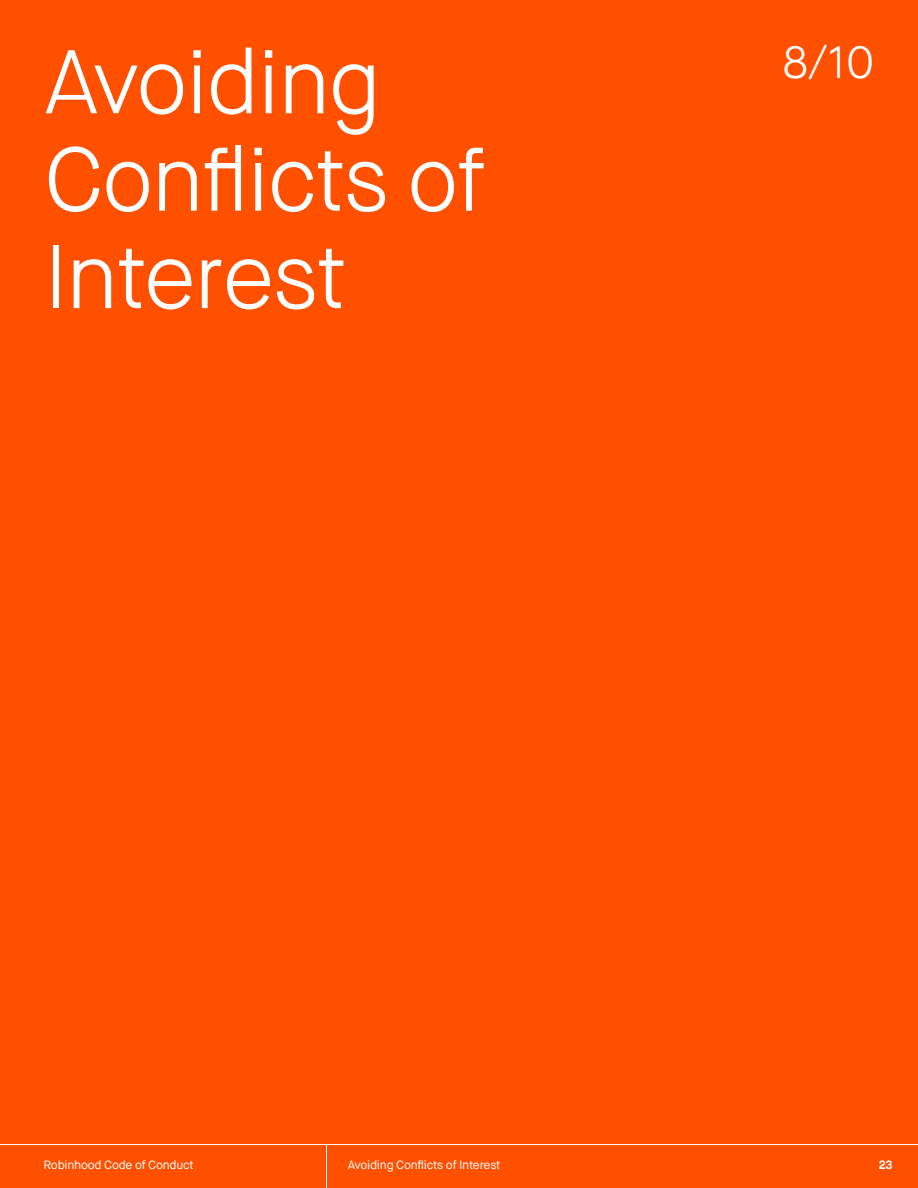
<style>
.page{position:relative;width:918px;height:1188px;background:#ff5000}
.page>*{position:absolute;margin:0;border:0;box-sizing:border-box;transform-origin:0 0}
.t1{font:300 90px/97.5px "Capsule Sans";letter-spacing:-.03em;color:#fff}
.t2{font:300 45px "Capsule Sans";color:#fff}
.t3{font:12px "Capsule Sans";letter-spacing:-.02em;color:#fff}
.t4{font:700 12px "Capsule Sans";color:#fff}
</style>
<div class="page">
<hr style="left:0;top:1144px;width:918px;height:1px;background:#fff">
<hr style="left:326px;top:1144px;width:1px;height:44px;background:#fff">
<h1 class="t1" style="left:44px;top:34px;width:443px">Avoiding<br>Conflicts of<br>Interest</h1>
<h2 class="t2" style="left:782px;top:35px;width:94px">8/10</h2>
<p class="t3" style="left:44px;top:1158px;width:152px">Robinhood Code of Conduct</p>
<p class="t3" style="left:348px;top:1158px;width:154px">Avoiding Conflicts of Interest</p>
<p class="t4" style="left:879px;top:1158px;width:15px">23</p>
</div>
